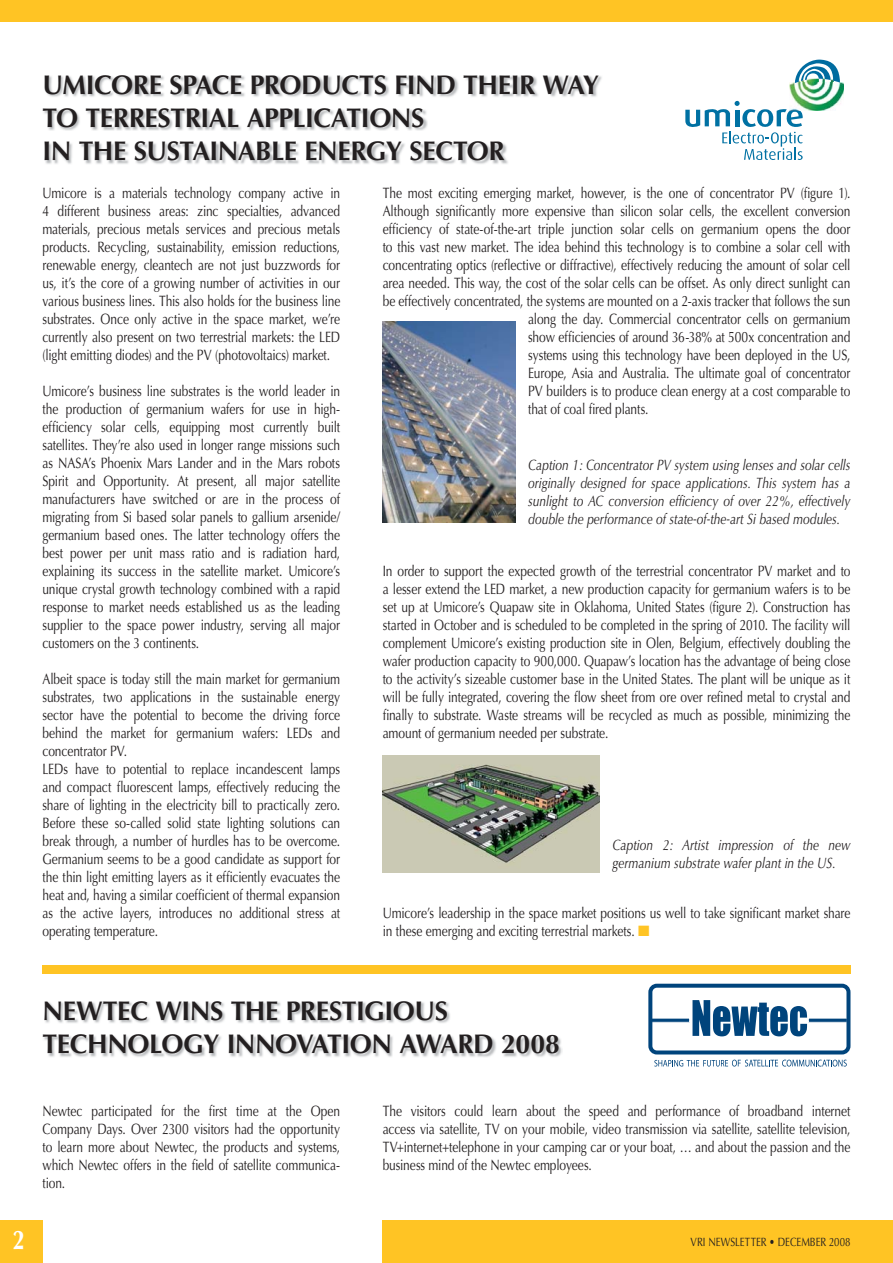
<style>
.page{position:relative;width:893px;height:1263px;background:#fff}
.page>*{position:absolute;margin:0;border:0;box-sizing:border-box;transform-origin:0 0}
.t1{font:700 27px/33px "Optima LT Std";letter-spacing:-.015em;color:#231f20}
.t2{font:700 27px "Optima LT Std";color:#fff;scale:.8 1}
.t3{font:15px/18px "Optima LT Std";letter-spacing:-.01em;color:#231f20;text-align:justify;scale:.8 1}
.t4{font:italic 15px/18px "Optima LT Std";color:#231f20;text-align:justify;scale:.8 1}
.t5{font:12px "Optima LT Std";color:#231f20;scale:.8 1}
.s1{color:#ffc424}
</style>
<div class="page">
<div style="left:0;top:1220px;width:42px;height:43px;background:#ffc424"></div>
<div style="left:383px;top:1220px;width:510px;height:43px;background:#ffc424"></div>
<div style="left:0;top:0;width:893px;height:21px;background:#ffc424"></div>
<img style="left:44px;top:76px;width:558px;height:88px">
<svg style="left:685px;top:100px;width:118px;height:60px"></svg>
<img style="left:790px;top:82px;width:54px;height:29px">
<svg style="left:795px;top:60px;width:45px;height:26px"></svg>
<div style="left:42px;top:965px;width:808px;height:9px;background:#ffc424"></div>
<img style="left:383px;top:322px;width:132px;height:201px">
<img style="left:44px;top:1002px;width:518px;height:55px">
<svg style="left:692px;top:1000px;width:115px;height:36px"></svg>
<hr style="left:651px;top:1018px;width:38px;height:4px;background:#00447c">
<div style="left:650px;top:1018px;width:40px;height:5px;border:1px solid #fff"></div>
<hr style="left:808px;top:1018px;width:39px;height:4px;background:#00447c">
<div style="left:808px;top:1018px;width:39px;height:5px;border:1px solid #fff"></div>
<div style="left:648px;top:984px;width:202px;height:71px;border:4px solid #00447c;border-radius:6px"></div>
<svg style="left:654px;top:1060px;width:193px;height:7px"></svg>
<img style="left:383px;top:755px;width:217px;height:118px">
<h1 class="t1" style="left:42px;top:70px;width:558px">UMICORE SPACE PRODUCTS FIND THEIR WAY<br>TO TERRESTRIAL APPLICATIONS<br>IN THE SUSTAINABLE ENERGY SECTOR</h1>
<p class="t3" style="left:383px;top:185px;width:586px">The most exciting emerging market, however, is the one of concentrator PV (figure 1).</p>
<p class="t3" style="left:383px;top:203px;width:586px">Although significantly more expensive than silicon solar cells, the excellent conversion</p>
<p class="t3" style="left:383px;top:221px;width:586px">efficiency of state-of-the-art triple junction solar cells on germanium opens the door</p>
<p class="t3" style="left:383px;top:239px;width:586px">to this vast new market. The idea behind this technology is to combine a solar cell with</p>
<p class="t3" style="left:383px;top:257px;width:586px">concentrating optics (reflective or diffractive), effectively reducing the amount of solar cell</p>
<p class="t3" style="left:383px;top:275px;width:586px">area needed. This way, the cost of the solar cells can be offset. As only direct sunlight can</p>
<p class="t3" style="left:383px;top:293px;width:586px">be effectively concentrated, the systems are mounted on a 2-axis tracker that follows the sun</p>
<p class="t3" style="left:528px;top:311px;width:404px">along the day. Commercial concentrator cells on germanium</p>
<p class="t3" style="left:528px;top:329px;width:404px">show efficiencies of around 36-38% at 500x concentration and</p>
<p class="t3" style="left:528px;top:347px;width:404px">systems using this technology have been deployed in the US,</p>
<p class="t3" style="left:528px;top:365px;width:404px">Europe, Asia and Australia. The ultimate goal of concentrator</p>
<p class="t3" style="left:528px;top:383px;width:404px">PV builders is to produce clean energy at a cost comparable to</p>
<p class="t3" style="left:528px;top:401px;width:152px">that of coal fired plants.</p>
<p class="t3" style="left:42px;top:185px;width:374px">Umicore is a materials technology company active in 4 different business areas: zinc specialties, advanced materials, precious metals services and precious metals products. Recycling, sustainability, emission reductions, renewable energy, cleantech are not just buzzwords for us, it’s the core of a growing number of activities in our various business lines. This also holds for the business line substrates. Once only active in the space market, we’re currently also present on two terrestrial markets: the LED (light emitting diodes) and the PV (photovoltaics) market.</p>
<p class="t3" style="left:42px;top:383px;width:374px">Umicore’s business line substrates is the world leader in the production of germanium wafers for use in high&shy;efficiency solar cells, equipping most currently built satellites. They’re also used in longer range missions such as NASA’s Phoenix Mars Lander and in the Mars robots Spirit and Opportunity. At present, all major satellite manufacturers have switched or are in the process of migrating from Si based solar panels to gallium arsenide/ germanium based ones. The latter technology offers the best power per unit mass ratio and is radiation hard, explaining its success in the satellite market. Umicore’s unique crystal growth technology combined with a rapid response to market needs established us as the leading supplier to the space power industry, serving all major customers on the 3 continents.</p>
<p class="t3" style="left:42px;top:671px;width:374px;text-align:left">Albeit space is today still the main market for germanium substrates, two applications in the sustainable energy sector have the potential to become the driving force behind the market for germanium wafers: LEDs and concentrator PV.<br>LEDs have to potential to replace incandescent lamps and compact fluorescent lamps, effectively reducing the share of lighting in the electricity bill to practically zero.<br>Before these so-called solid state lighting solutions can break through, a number of hurdles has to be overcome.<br>Germanium seems to be a good candidate as support for the thin light emitting layers as it efficiently evacuates the heat and, having a similar coefficient of thermal expansion as the active layers, introduces no additional stress at operating temperature.</p>
<p class="t4" style="left:528px;top:457px;width:404px">Caption 1: Concentrator PV system using lenses and solar cells originally designed for space applications. This system has a sunlight to AC conversion efficiency of over 22%, effectively double the performance of state-of-the-art Si based modules.</p>
<p class="t3" style="left:383px;top:563px;width:586px">In order to support the expected growth of the terrestrial concentrator PV market and to a lesser extend the LED market, a new production capacity for germanium wafers is to be set up at Umicore’s Quapaw site in Oklahoma, United States (figure 2). Construction has started in October and is scheduled to be completed in the spring of 2010. The facility will complement Umicore’s existing production site in Olen, Belgium, effectively doubling the wafer production capacity to 900,000. Quapaw’s location has the advantage of being close to the activity’s sizeable customer base in the United States. The plant will be unique as it will be fully integrated, covering the flow sheet from ore over refined metal to crystal and finally to substrate. Waste streams will be recycled as much as possible, minimizing the amount of germanium needed per substrate.</p>
<p class="t4" style="left:612px;top:837px;width:299px">Caption 2: Artist impression of the new germanium substrate wafer plant in the US.</p>
<p class="t3" style="left:383px;top:905px;width:586px">Umicore’s leadership in the space market positions us well to take significant market share in these emerging and exciting terrestrial markets. <span class="s1">■</span></p>
<h1 class="t1" style="left:42px;top:996px;width:519px">NEWTEC WINS THE PRESTIGIOUS<br>TECHNOLOGY INNOVATION AWARD 2008</h1>
<p class="t3" style="left:42px;top:1103px;width:374px">Newtec participated for the first time at the Open Company Days. Over 2300 visitors had the opportunity to learn more about Newtec, the products and systems, which Newtec offers in the field of satellite communica&shy;tion.</p>
<p class="t3" style="left:383px;top:1103px;width:586px">The visitors could learn about the speed and performance of broadband internet access via satellite, TV on your mobile, video transmission via satellite, satellite television, TV+internet+telephone in your camping car or your boat, … and about the passion and the business mind of the Newtec employees.</p>
<h1 class="t2" style="left:13px;top:1226px;width:17px">2</h1>
<p class="t5" style="left:690px;top:1236px;width:201px">VRI NEWSLETTER • DECEMBER 2008</p>
</div>
